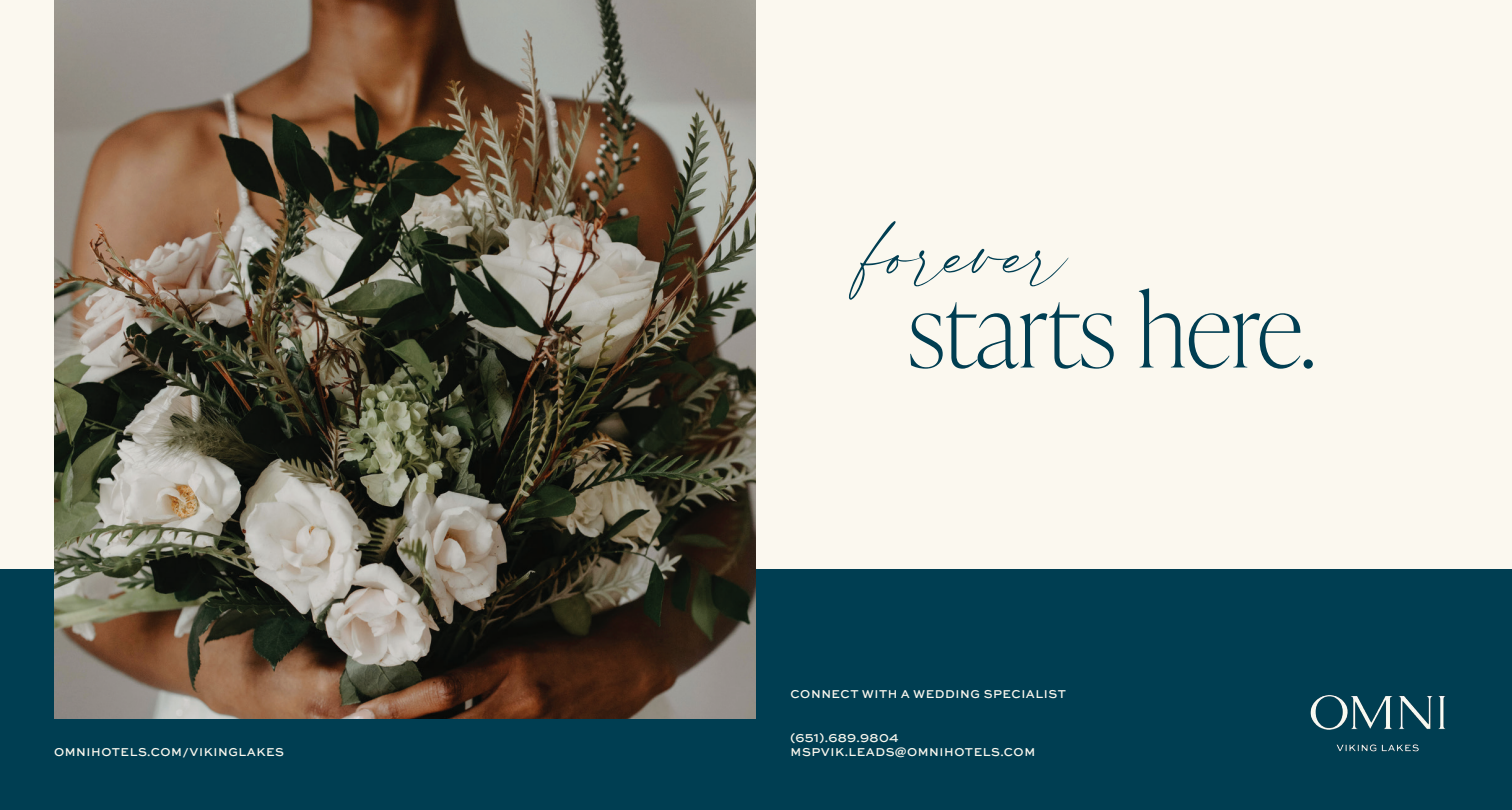
<style>
.page{position:relative;width:1512px;height:810px;background:#fbf8ef}
.page>*{position:absolute;margin:0;border:0;box-sizing:border-box;transform-origin:0 0}
.Large_Header{font:100 101.1px "Ivy Presto Display";color:#003e52}
.t1{font:101.1px "Felicity";color:#003e52}
.t2{font:500 12px "Sweet Sans Pro";letter-spacing:.045em;color:#fbf8ef}
.t3{font:500 12px "Sweet Sans Pro";letter-spacing:.025em;color:#fbf8ef}
</style>
<div class="page">
<div style="left:0;top:569px;width:1512px;height:241px;background:#003e52"></div>
<img style="left:1310px;top:695px;width:136px;height:57px">
<img style="left:54px;top:0;width:702px;height:718px">
<p class="t2" style="left:54px;top:743px;width:232px">OMNIHOTELS.COM/VIKINGLAKES</p>
<p class="t1" style="left:864px;top:177px;width:201px">forever</p>
<p class="Large_Header" style="left:908px;top:259px;width:409px">starts here.</p>
<p class="t2" style="left:791px;top:686px;width:277px">CONNECT WITH A WEDDING SPECIALIST</p>
<p class="t3" style="left:791px;top:729px;width:109px">(651).689.9804</p>
<p class="t2" style="left:791px;top:743px;width:246px">MSPVIK.LEADS@OMNIHOTELS.COM</p>
</div>
